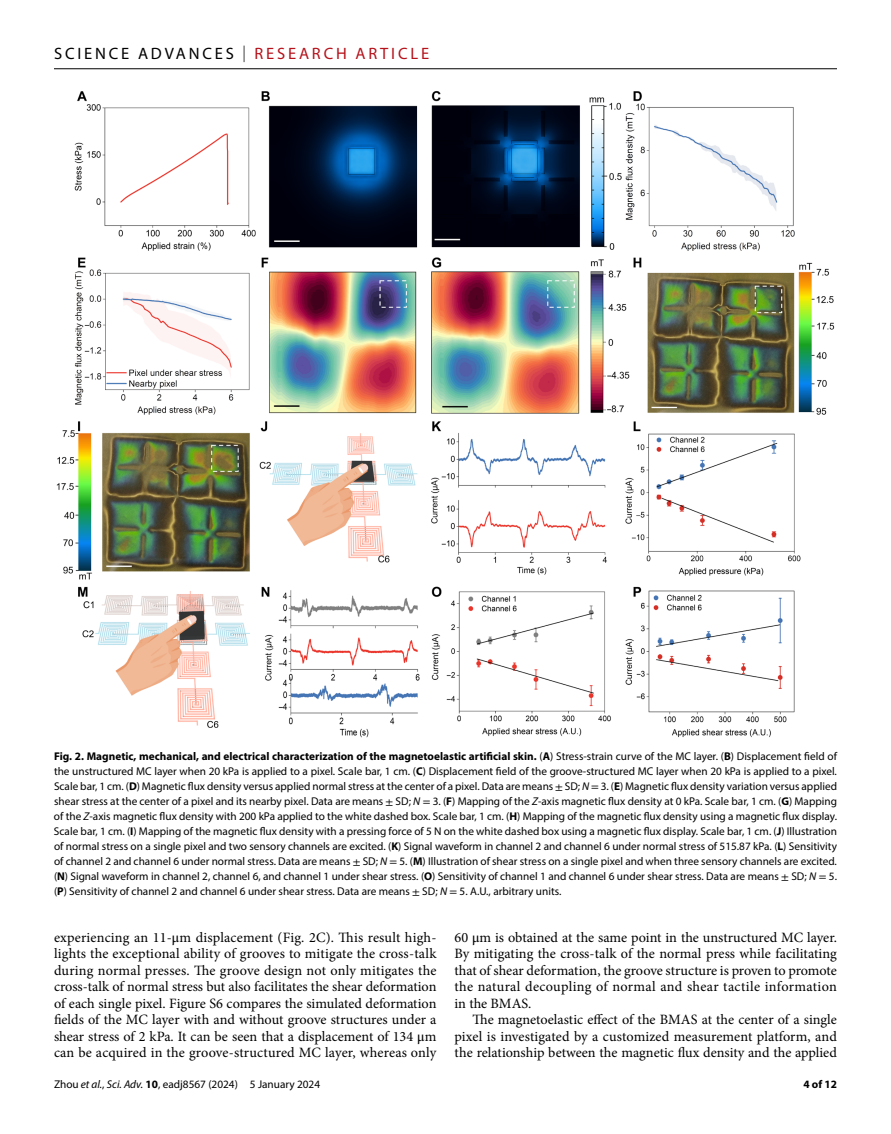
<style>
.page{position:relative;width:891px;height:1134px;background:#fff}
.page>*{position:absolute;margin:0;border:0;box-sizing:border-box;transform-origin:0 0}
.t1{font:16.5px "Myriad Pro";letter-spacing:.17em;color:#000}
.t2{font:14.25px/16.5px "Minion Pro";letter-spacing:.005em;color:#000;text-align:justify}
.t3{font:11.25px/15px "Myriad Pro";color:#000;text-align:justify}
.t4{font:700 11.25px "Myriad Pro";color:#000}
.s1{font-weight:300}
.s2{color:#b5121b}
.s3{font-weight:700}
.s4{font-family:"STIX"}
.s5{font-style:italic}
</style>
<div class="page">
<hr style="left:54px;top:68px;width:783px;height:1px;background:#000">
<img style="left:57px;top:91px;width:777px;height:647px">
<h1 class="t1" style="left:54px;top:44px;width:376px">Science Adva nces <span class="s1">|</span> <span class="s2">Resear ch Ar ticle</span></h1>
<p class="t3" style="left:54px;top:749px;width:785px"><span class="s3">Fig. 2. Magnetic, mechanical, and electrical characterization of the magnetoelastic artificial skin.</span> (<span class="s3">A</span>) Stress-strain curve of the MC layer. (<span class="s3">B</span>) Displacement field of the unstructured MC layer when 20 kPa is applied to a pixel. Scale bar, 1 cm. (<span class="s3">C</span>) Displacement field of the groove-structured MC layer when 20 kPa is applied to a pixel.<br>Scale bar, 1 cm. (<span class="s3">D</span>) Magnetic flux density versus applied normal stress at the center of a pixel. Data are means <span class="s4">±</span> SD; <span class="s5">N</span> <span class="s4">=</span> 3. (<span class="s3">E</span>) Magnetic flux density variation versus applied shear stress at the center of a pixel and its nearby pixel. Data are means <span class="s4">±</span> SD; <span class="s5">N</span> <span class="s4">=</span> 3. (<span class="s3">F</span>) Mapping of the <span class="s5">Z</span>-axis magnetic flux density at 0 kPa. Scale bar, 1 cm. (<span class="s3">G</span>) Mapping of the <span class="s5">Z</span>-axis magnetic flux density with 200 kPa applied to the white dashed box. Scale bar, 1 cm. (<span class="s3">H</span>) Mapping of the magnetic flux density using a magnetic flux display.<br>Scale bar, 1 cm. (<span class="s3">I</span>) Mapping of the magnetic flux density with a pressing force of 5 N on the white dashed box using a magnetic flux display. Scale bar, 1 cm. (<span class="s3">J</span>) Illustration of normal stress on a single pixel and two sensory channels are excited. (<span class="s3">K</span>) Signal waveform in channel 2 and channel 6 under normal stress of 515.87 kPa. (<span class="s3">L</span>) Sensitivity of channel 2 and channel 6 under normal stress. Data are means <span class="s4">±</span> SD; <span class="s5">N</span> <span class="s4">=</span> 5. (<span class="s3">M</span>) I llustration of shear stress on a single pixel and when three sensory channels are excited. (<span class="s3">N</span>) Signal waveform in channel 2, channel 6, and channel 1 under shear stress. (<span class="s3">O</span>) Sensitivity of channel 1 and channel 6 under shear stress. Data are means <span class="s4">±</span> SD; <span class="s5">N</span> <span class="s4">=</span> 5. (<span class="s3">P</span>) Sensitivity of channel 2 and channel 6 under shear stress. Data are means <span class="s4">±</span> SD; <span class="s5">N</span> <span class="s4">=</span> 5. A.U., arbitrary units.</p>
<p class="t2" style="left:54px;top:929px;width:384px">experiencing an 11-<span class="s4">μ</span>m displacement (Fig. 2C). This result high&shy;lights the exceptional ability of grooves to mitigate the cross-talk during normal presses. The groove design not only mitigates the cross-talk of normal stress but also facilitates the shear deformation of each single pixel. Figure S6 compares the simulated deformation fields of the MC layer with and without groove structures under a shear stress of 2 kPa. It can be seen that a displacement of 134 <span class="s4">μ</span>m can be acquired in the groove-structured MC layer, whereas only</p>
<p class="t2" style="left:454px;top:929px;width:384px">60 <span class="s4">μ</span>m is obtained at the same point in the unstructured MC layer.<br>By mitigating the cross-talk of the normal press while facilitating that of shear deformation, the groove structure is proven to promote the natural decoupling of normal and shear tactile information in the BMAS.</p>
<p class="t2" style="left:454px;top:1012px;width:384px;text-indent:18px">The magnetoelastic effect of the BMAS at the center of a single pixel is investigated by a customized measurement platform, and the relationship between the magnetic flux density and the applied</p>
<p class="t3" style="left:54px;top:1076px;width:268px">Zhou <span class="s5">et al.</span>, <span class="s5">Sci. Adv.</span> <span class="s3">10</span>, eadj8567 (2024) 5 January 2024</p>
<p class="t4" style="left:803px;top:1076px;width:35px">4 of 12</p>
</div>
